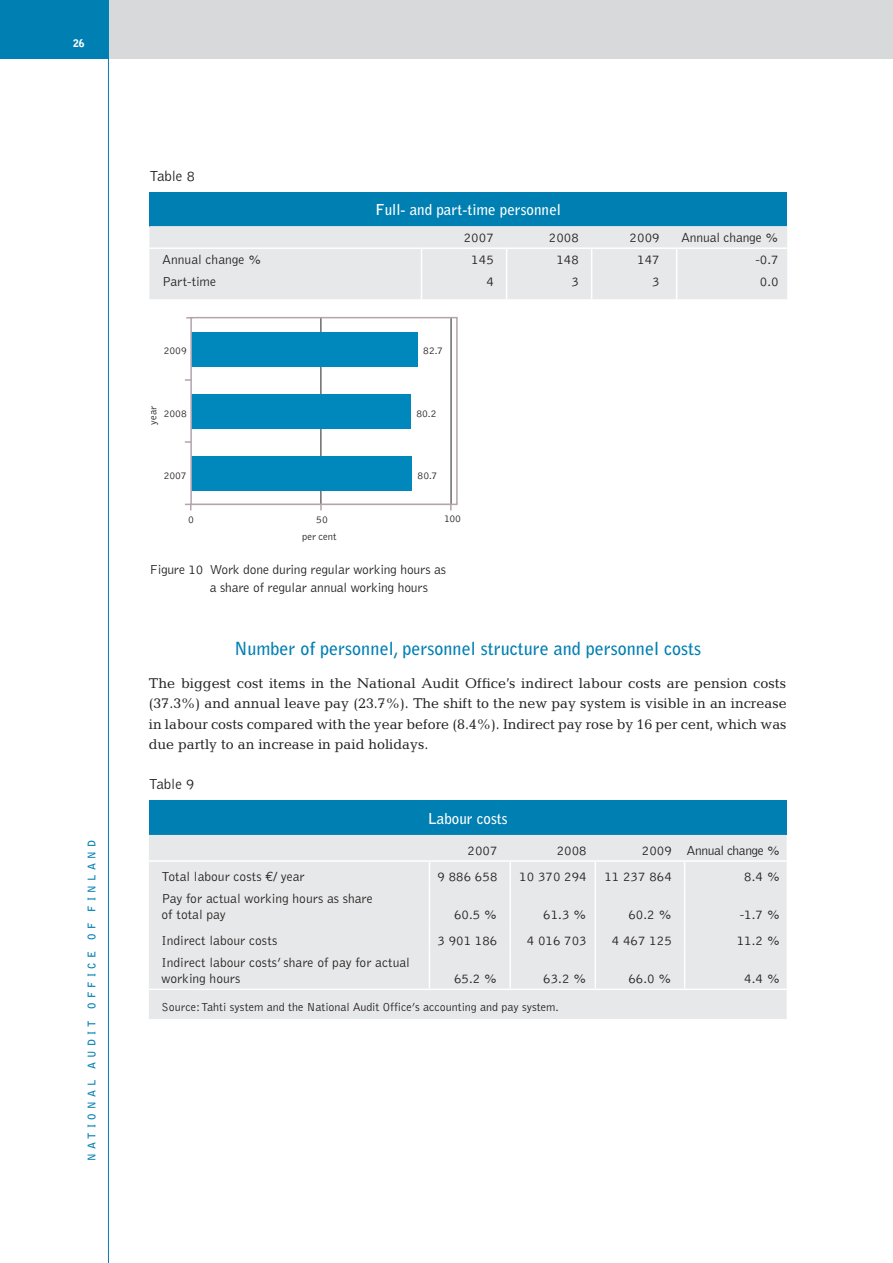
<style>
.page{position:relative;width:893px;height:1263px;background:#fff}
.page>*{position:absolute;margin:0;border:0;box-sizing:border-box;transform-origin:0 0}
.t1{font:700 18px "Bell Gothic";color:#007fb2}
.t2{font:700 15px "Bell Gothic";color:#fff}
.t3{font:300 15px "Bell Gothic";letter-spacing:-.01em;color:#231f20}
.t4{font:14.25px/20.2px "Candida";color:#231f20;text-align:justify}
.t5{font:300 13.5px/16.5px "Bell Gothic";color:#231f20}
.t6{font:300 13.5px "Bell Gothic";letter-spacing:-.03em;color:#231f20}
.t7{font:300 12px "Bell Gothic";color:#231f20}
.t8{font:300 10.5px "Bell Gothic";color:#231f20}
.t9{font:700 10.5px "Bell Gothic";letter-spacing:.4em;color:#007fb2}
.t10{font:900 10.5px "Bell Gothic";color:#fff}
.s1{font-family:"Euro Mono";font-weight:400}
</style>
<div class="page">
<div style="left:34px;top:0;width:859px;height:59px;background:#d8d9db"></div>
<div style="left:0;top:0;width:109px;height:59px;background:#007fb2"></div>
<hr style="left:108px;top:0;width:1px;height:1263px;background:#007fb2">
<div style="left:149px;top:192px;width:638px;height:34px;background:#007fb2"></div>
<div style="left:149px;top:226px;width:638px;height:73px;background:#e7e8e9"></div>
<hr style="left:149px;top:247px;width:273px;height:2px;background:#fff">
<hr style="left:422px;top:247px;width:85px;height:2px;background:#fff">
<hr style="left:507px;top:247px;width:85px;height:2px;background:#fff">
<hr style="left:592px;top:247px;width:85px;height:2px;background:#fff">
<hr style="left:677px;top:247px;width:110px;height:2px;background:#fff">
<svg style="left:421px;top:249px;width:1px;height:50px"></svg>
<svg style="left:506px;top:249px;width:1px;height:50px"></svg>
<svg style="left:591px;top:249px;width:1px;height:50px"></svg>
<svg style="left:676px;top:249px;width:1px;height:50px"></svg>
<hr style="left:321px;top:317px;width:1px;height:187px;background:#231f20">
<hr style="left:451px;top:317px;width:1px;height:187px;background:#231f20">
<div style="left:191px;top:456px;width:221px;height:35px;background:#0088bc"></div>
<div style="left:191px;top:394px;width:220px;height:34px;background:#0088bc"></div>
<div style="left:191px;top:332px;width:227px;height:34px;background:#0088bc"></div>
<svg style="left:186px;top:504px;width:5px;height:6px"></svg>
<div style="left:190px;top:317px;width:268px;height:188px;border:2px solid #b3a3ac"></div>
<div style="left:149px;top:801px;width:638px;height:34px;background:#007fb2"></div>
<div style="left:149px;top:835px;width:638px;height:184px;background:#e7e8e9"></div>
<hr style="left:149px;top:860px;width:280px;height:2px;background:#fff">
<hr style="left:429px;top:860px;width:81px;height:2px;background:#fff">
<hr style="left:510px;top:860px;width:85px;height:2px;background:#fff">
<hr style="left:595px;top:860px;width:90px;height:2px;background:#fff">
<hr style="left:685px;top:860px;width:102px;height:2px;background:#fff">
<svg style="left:429px;top:862px;width:1px;height:24px"></svg>
<hr style="left:429px;top:886px;width:1px;height:39px;background:#fff">
<svg style="left:429px;top:925px;width:1px;height:26px"></svg>
<hr style="left:429px;top:951px;width:1px;height:37px;background:#fff">
<svg style="left:595px;top:862px;width:1px;height:24px"></svg>
<hr style="left:595px;top:886px;width:1px;height:39px;background:#fff">
<svg style="left:595px;top:925px;width:1px;height:26px"></svg>
<hr style="left:595px;top:951px;width:1px;height:37px;background:#fff">
<svg style="left:684px;top:862px;width:1px;height:24px"></svg>
<hr style="left:684px;top:886px;width:1px;height:39px;background:#fff">
<svg style="left:684px;top:925px;width:1px;height:26px"></svg>
<hr style="left:684px;top:951px;width:1px;height:37px;background:#fff">
<hr style="left:509px;top:862px;width:2px;height:24px;background:#fff">
<hr style="left:509px;top:886px;width:2px;height:39px;background:#fff">
<hr style="left:509px;top:925px;width:2px;height:26px;background:#fff">
<hr style="left:509px;top:951px;width:2px;height:37px;background:#fff">
<hr style="left:149px;top:988px;width:280px;height:2px;background:#fff">
<hr style="left:429px;top:988px;width:81px;height:2px;background:#fff">
<hr style="left:510px;top:988px;width:85px;height:2px;background:#fff">
<hr style="left:595px;top:988px;width:90px;height:2px;background:#fff">
<hr style="left:685px;top:988px;width:102px;height:2px;background:#fff">
<p class="t10" style="left:73px;top:37px;width:13px">26</p>
<p class="t9" style="left:85px;top:1161px;width:322px;rotate:-90deg">NATIONAL AUDIT OFFICE OF FINLAND</p>
<p class="t3" style="left:149px;top:168px;width:47px">Table 8</p>
<p class="t2" style="left:376px;top:201px;width:187px">Full- and part-time personnel</p>
<p class="t5" style="left:464px;top:230px;width:32px">2007</p>
<p class="t5" style="left:549px;top:230px;width:32px">2008</p>
<p class="t5" style="left:630px;top:230px;width:32px">2009</p>
<p class="t5" style="left:681px;top:230px;width:99px">Annual change %</p>
<p class="t5" style="left:162px;top:252px;width:101px">Annual change %</p>
<p class="t5" style="left:471px;top:252px;width:24px">145</p>
<p class="t5" style="left:556px;top:252px;width:24px">148</p>
<p class="t5" style="left:637px;top:252px;width:24px">147</p>
<p class="t5" style="left:755px;top:252px;width:25px">-0.7</p>
<p class="t5" style="left:162px;top:274px;width:55px">Part-time</p>
<p class="t5" style="left:486px;top:274px;width:9px">4</p>
<p class="t5" style="left:571px;top:274px;width:9px">3</p>
<p class="t5" style="left:652px;top:274px;width:9px">3</p>
<p class="t5" style="left:760px;top:274px;width:20px">0.0</p>
<p class="t8" style="left:164px;top:345px;width:25px">2009</p>
<p class="t8" style="left:423px;top:345px;width:21px">82.7</p>
<p class="t8" style="left:147px;top:425px;width:20px;rotate:-90deg">year</p>
<p class="t8" style="left:164px;top:408px;width:25px">2008</p>
<p class="t8" style="left:416px;top:408px;width:22px">80.2</p>
<p class="t8" style="left:164px;top:470px;width:25px">2007</p>
<p class="t8" style="left:418px;top:470px;width:21px">80.7</p>
<p class="t8" style="left:188px;top:514px;width:7px">0</p>
<p class="t8" style="left:316px;top:514px;width:13px">50</p>
<p class="t8" style="left:444px;top:513px;width:19px">100</p>
<p class="t8" style="left:302px;top:531px;width:36px">per cent</p>
<p class="t5" style="left:210px;top:561px;width:238px;line-height:18px;text-indent:-60px">Figure 10 Work done during regular working hours as a share of regular annual working hours</p>
<h1 class="t1" style="left:234px;top:638px;width:468px">Number of personnel, personnel structure and personnel costs</h1>
<p class="t4" style="left:149px;top:673px;width:639px">The biggest cost items in the National Audit Office’s indirect labour costs are pension costs (37.3%) and annual leave pay (23.7%). The shift to the new pay system is visible in an increase in labour costs compared with the year before (8.4%). Indirect pay rose by 16 per cent, which was due partly to an increase in paid holidays.</p>
<p class="t3" style="left:149px;top:776px;width:47px">Table 9</p>
<p class="t2" style="left:428px;top:809px;width:81px">Labour costs</p>
<p class="t5" style="left:467px;top:843px;width:32px">2007</p>
<p class="t5" style="left:557px;top:843px;width:32px">2008</p>
<p class="t6" style="left:642px;top:843px;width:140px">2009 Annual change %</p>
<p class="t5" style="left:162px;top:868px;width:145px">Total labour costs <span class="s1">e</span>/ year</p>
<p class="t5" style="left:437px;top:868px;width:61px">9 886 658</p>
<p class="t5" style="left:519px;top:868px;width:69px">10 370 294</p>
<p class="t5" style="left:604px;top:868px;width:69px">11 237 864</p>
<p class="t5" style="left:744px;top:868px;width:37px">8.4 %</p>
<p class="t5" style="left:162px;top:890px;width:213px">Pay for actual working hours as share of total pay</p>
<p class="t5" style="left:454px;top:907px;width:45px">60.5 %</p>
<p class="t5" style="left:543px;top:907px;width:45px">61.3 %</p>
<p class="t5" style="left:628px;top:907px;width:45px">60.2 %</p>
<p class="t5" style="left:740px;top:907px;width:42px">-1.7 %</p>
<p class="t5" style="left:162px;top:932px;width:117px">Indirect labour costs</p>
<p class="t5" style="left:437px;top:932px;width:61px">3 901 186</p>
<p class="t5" style="left:527px;top:932px;width:61px">4 016 703</p>
<p class="t5" style="left:612px;top:932px;width:61px">4 467 125</p>
<p class="t5" style="left:737px;top:932px;width:45px">11.2 %</p>
<p class="t5" style="left:162px;top:954px;width:250px">Indirect labour costs’ share of pay for actual working hours</p>
<p class="t5" style="left:454px;top:971px;width:45px">65.2 %</p>
<p class="t5" style="left:543px;top:971px;width:45px">63.2 %</p>
<p class="t5" style="left:628px;top:971px;width:45px">66.0 %</p>
<p class="t5" style="left:744px;top:971px;width:37px">4.4 %</p>
<p class="t7" style="left:162px;top:1000px;width:399px">Source:Tahti system and the National Audit Office’s accounting and pay system.</p>
</div>
